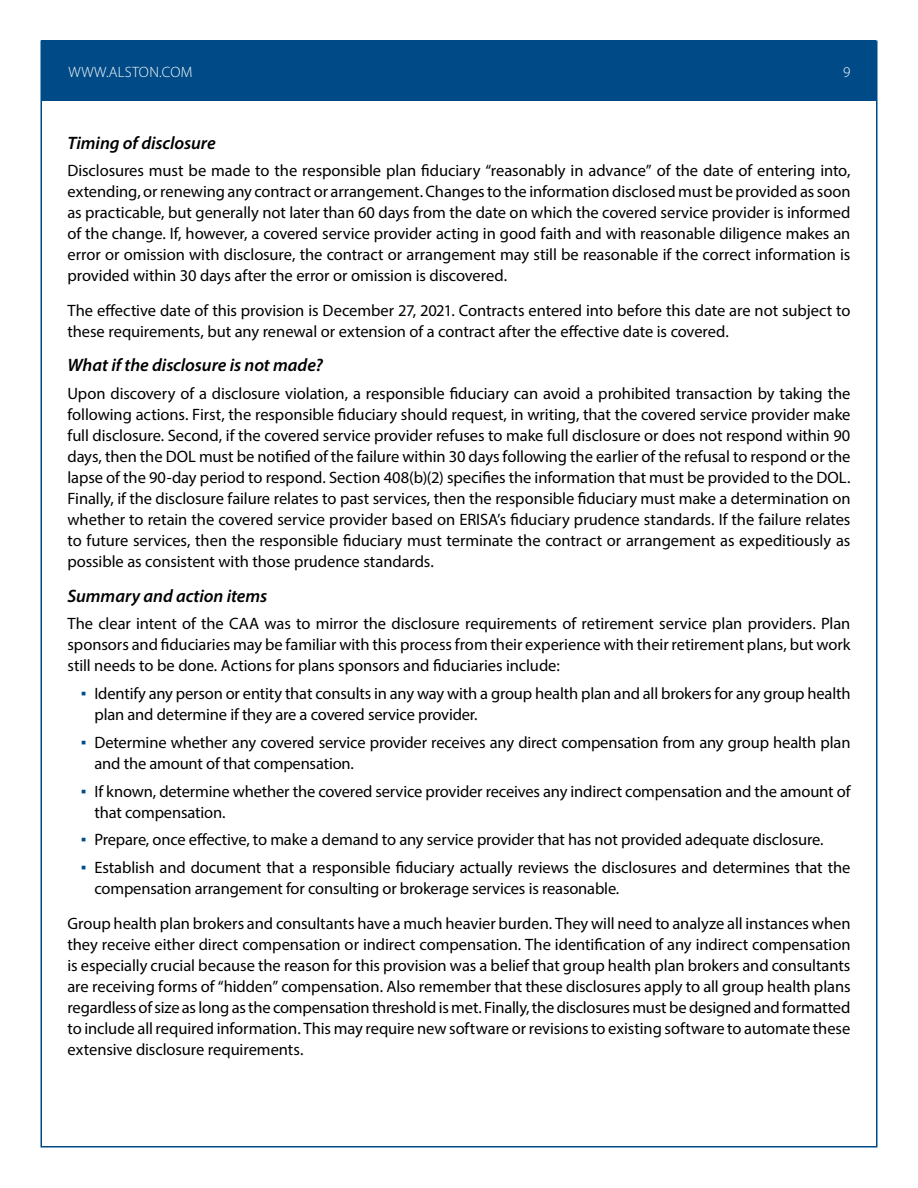
<style>
.page{position:relative;width:918px;height:1188px;background:#fff}
.page>*{position:absolute;margin:0;border:0;box-sizing:border-box;transform-origin:0 0}
.t1{font:italic 600 18px "Myriad Pro";letter-spacing:-.005em;color:#000}
.t2{font:16.5px/21px "Myriad Pro";letter-spacing:-.01em;color:#000}
.t3{font:300 15px "Myriad Pro";letter-spacing:.02em;color:#fff}
.s1{font-family:"Tahoma";color:#004b87}
</style>
<div class="page">
<div style="left:42px;top:40px;width:834px;height:61px;background:#004b87"></div>
<p class="t3" style="left:68px;top:63px;width:125px">WWW.ALSTON.COM</p>
<p class="t3" style="left:843px;top:63px;width:9px">9</p>
<p class="t1" style="left:67px;top:131px;width:150px">Timing of disclosure</p>
<p class="t2" style="left:67px;top:160px;width:785px;text-align:justify">Disclosures must be made to the responsible plan fiduciary “reasonably in advance” of the date of entering into, extending, or renewing any contract or arrangement. Changes to the information disclosed must be provided as soon as practicable, but generally not later than 60 days from the date on which the covered service provider is informed of the change. If, however, a covered service provider acting in good faith and with reasonable diligence makes an error or omission with disclosure, the contract or arrangement may still be reasonable if the correct information is provided within 30 days after the error or omission is discovered.</p>
<p class="t2" style="left:67px;top:299px;width:785px">The effective date of this provision is December 27, 2021. Contracts entered into before this date are not subject to these requirements, but any renewal or extension of a contract after the effective date is covered.</p>
<p class="t1" style="left:67px;top:354px;width:257px">What if the disclosure is not made?</p>
<p class="t2" style="left:67px;top:383px;width:785px;text-align:justify">Upon discovery of a disclosure violation, a responsible fiduciary can avoid a prohibited transaction by taking the following actions. First, the responsible fiduciary should request, in writing, that the covered service provider make full disclosure. Second, if the covered service provider refuses to make full disclosure or does not respond within 90 days, then the DOL must be notified of the failure within 30 days following the earlier of the refusal to respond or the lapse of the 90-day period to respond. Section 408(b)(2) specifies the information that must be provided to the DOL.<br>Finally, if the disclosure failure relates to past services, then the responsible fiduciary must make a determination on whether to retain the covered service provider based on ERISA’s fiduciary prudence standards. If the failure relates to future services, then the responsible fiduciary must terminate the contract or arrangement as expeditiously as possible as consistent with those prudence standards.</p>
<p class="t1" style="left:67px;top:584px;width:201px">Summary and action items</p>
<p class="t2" style="left:67px;top:613px;width:785px;text-align:justify">The clear intent of the CAA was to mirror the disclosure requirements of retirement service plan providers. Plan sponsors and fiduciaries may be familiar with this process from their experience with their retirement plans, but work still needs to be done. Actions for plans sponsors and fiduciaries include:</p>
<p class="t2" style="left:94px;top:683px;width:758px;text-indent:-13px"><span class="s1">▪</span> Identify any person or entity that consults in any way with a group health plan and all brokers for any group health plan and determine if they are a covered service provider.</p>
<p class="t2" style="left:94px;top:731px;width:758px;text-indent:-13px"><span class="s1">▪</span> Determine whether any covered service provider receives any direct compensation from any group health plan and the amount of that compensation.</p>
<p class="t2" style="left:94px;top:780px;width:758px;text-indent:-13px"><span class="s1">▪</span> If known, determine whether the covered service provider receives any indirect compensation and the amount of that compensation.</p>
<p class="t2" style="left:81px;top:829px;width:744px"><span class="s1">▪</span> Prepare, once effective, to make a demand to any service provider that has not provided adequate disclosure.</p>
<p class="t2" style="left:94px;top:857px;width:757px;text-indent:-13px"><span class="s1">▪</span> Establish and document that a responsible fiduciary actually reviews the disclosures and determines that the compensation arrangement for consulting or brokerage services is reasonable.</p>
<p class="t2" style="left:67px;top:912px;width:785px;text-align:justify">Group health plan brokers and consultants have a much heavier burden. They will need to analyze all instances when they receive either direct compensation or indirect compensation. The identification of any indirect compensation is especially crucial because the reason for this provision was a belief that group health plan brokers and consultants are receiving forms of “hidden” compensation. Also remember that these disclosures apply to all group health plans regardless of size as long as the compensation threshold is met. Finally, the disclosures must be designed and formatted to include all required information. This may require new software or revisions to existing software to automate these extensive disclosure requirements.</p>
</div>
